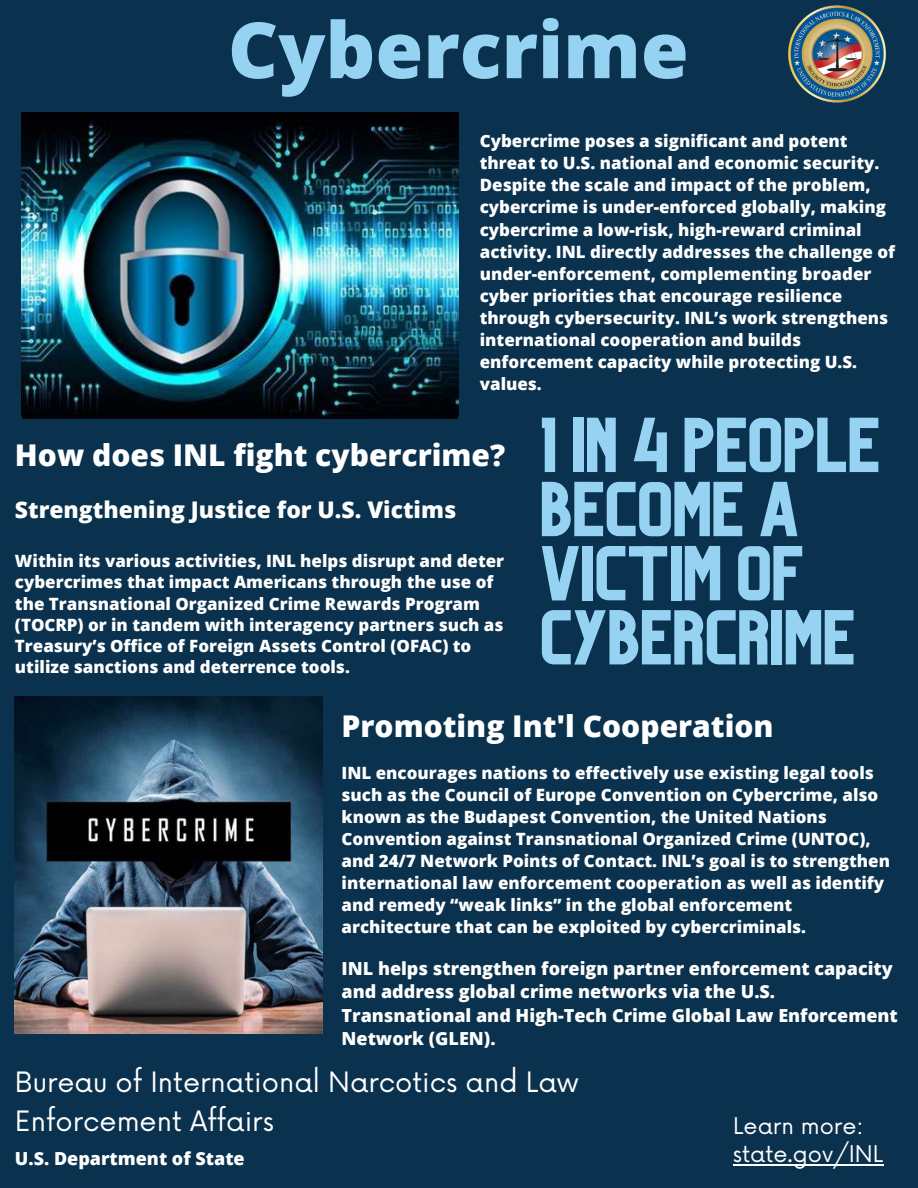
<style>
.page{position:relative;width:918px;height:1188px;background:#0a314d}
.page>*{position:absolute;margin:0;border:0;box-sizing:border-box;transform-origin:0 0}
.t1{font:800 77.55px "Open Sans";color:#96d2f1}
.t2{font:71.85px/64.2px "Organic";color:#96d2f1}
.t3{font:800 30px "Open Sans";color:#fff}
.t4{font:27.3px/38.2px "Now";color:#fff}
.t5{font:800 22.95px "Open Sans";color:#fff}
.t6{font:22.5px/28.2px "Now";color:#fff}
.t7{font:800 18px/23.4px "Open Sans";color:#fff}
.t8{font:800 16.95px/22px "Open Sans";color:#fff}
</style>
<div class="page">
<img style="left:21px;top:112px;width:438px;height:306px">
<img style="left:788px;top:5px;width:98px;height:98px">
<img style="left:15px;top:696px;width:307px;height:337px">
<hr style="left:733px;top:1165px;width:150px;height:1px;background:#fff">
<h1 class="t1" style="left:228px;top:-5px;width:462px">Cybercrime</h1>
<p class="t8" style="left:480px;top:130px;width:417px">Cybercrime poses a significant and potent threat to U.S. national and economic security.<br>Despite the scale and impact of the problem, cybercrime is under-enforced globally, making cybercrime a low-risk, high-reward criminal activity. INL directly addresses the challenge of under-enforcement, complementing broader cyber priorities that encourage resilience through cybersecurity. INL’s work strengthens international cooperation and builds enforcement capacity while protecting U.S. values.</p>
<h2 class="t3" style="left:15px;top:434px;width:492px">How does INL fight cybercrime?</h2>
<h3 class="t5" style="left:15px;top:494px;width:443px">Strengthening Justice for U.S. Victims</h3>
<p class="t8" style="left:15px;top:550px;width:491px;line-height:21.1px">Within its various activities, INL helps disrupt and deter cybercrimes that impact Americans through the use of the Transnational Organized Crime Rewards Program (TOCRP) or in tandem with interagency partners such as Treasury’s Office of Foreign Assets Control (OFAC) to utilize sanctions and deterrence tools.</p>
<p class="t2" style="left:542px;top:422px;width:342px">1 IN 4 PEOPLE<br>BECOME A<br>VICTIM OF<br>CYBERCRIME</p>
<h2 class="t3" style="left:342px;top:704px;width:434px">Promoting Int'l Cooperation</h2>
<p class="t8" style="left:342px;top:761px;width:550px">INL encourages nations to effectively use existing legal tools such as the Council of Europe Convention on Cybercrime, also known as the Budapest Convention, the United Nations Convention against Transnational Organized Crime (UNTOC), and 24/7 Network Points of Contact. INL’s goal is to strengthen international law enforcement cooperation as well as identify and remedy “weak links” in the global enforcement architecture that can be exploited by cybercriminals.</p>
<p class="t7" style="left:342px;top:956px;width:558px">INL helps strengthen foreign partner enforcement capacity and address global crime networks via the U.S.<br>Transnational and High-Tech Crime Global Law Enforcement Network (GLEN).</p>
<p class="t4" style="left:15px;top:1065px;width:565px">Bureau of International Narcotics and Law<br>Enforcement Affairs</p>
<p class="t7" style="left:15px;top:1146px;width:231px">U.S. Department of State</p>
<p class="t6" style="left:733px;top:1113px;width:152px">Learn more: state.gov/INL</p>
</div>
